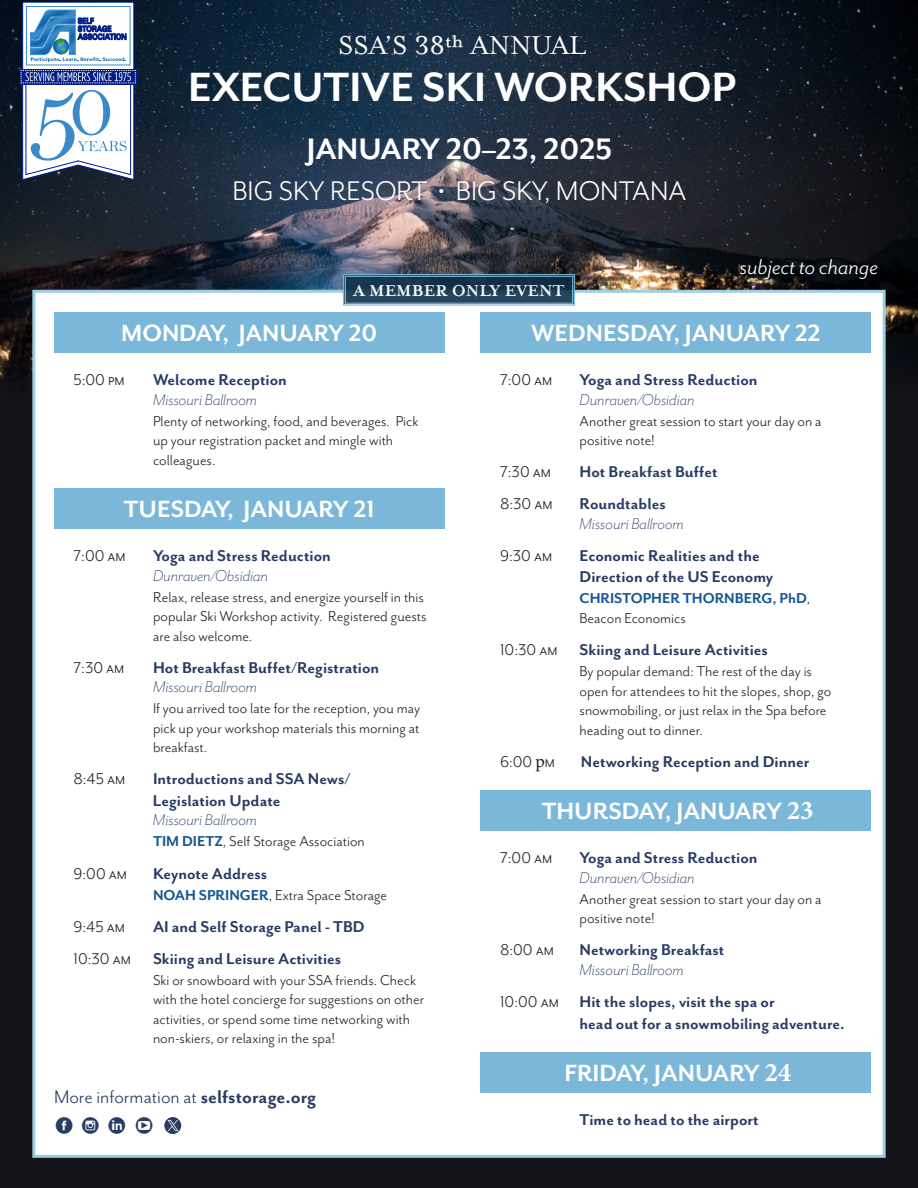
<style>
.page{position:relative;width:918px;height:1188px;background:#fff}
.page>*{position:absolute;margin:0;border:0;box-sizing:border-box;transform-origin:0 0}
.t1{font:700 47.1px "Mr Eaves San OT";color:#fff}
.t2{font:700 34.2px "Mr Eaves San OT";color:#fff}
.t3{font:31.05px "Mr Eaves San OT";color:#fff}
.t4{font:29.55px "Mrs Eaves OT";color:#fff}
.Day{font:700 27px "Mr Eaves San OT";color:#fff}
.t5{font:italic 24.75px "Mr Eaves San OT";color:#fff}
.t6{font:21px "Mr Eaves San OT";color:#283b63}
.t7{font:700 18.15px "Mrs Eaves OT";color:#fff}
.Agenda_Time{font:700 18px/21.6px "Mr Eaves San OT";color:#283b63}
.Room{font:italic 300 18px "Mr Eaves San OT";color:#283b63}
.Agenda_Time-2{font:18px "Mr Eaves San OT";color:#231f20}
.Event_Desc{font:16.5px/19.5px "Mr Eaves San OT";color:#231f20}
.Event_Desc-2{font:700 16.5px/19.5px "Mr Eaves San OT";color:#145692}
.s1{font-weight:700;color:#145692}
.s2{font-weight:400;color:#231f20}
.s3{font-weight:700}
.s4{font-family:"Minion Pro"}
</style>
<div class="page">
<div style="left:0;top:144px;width:918px;height:1044px;background:#14151a"></div>
<img style="left:0;top:0;width:917px;height:380px">
<svg style="left:20px;top:1px;width:117px;height:180px"></svg>
<div style="left:32px;top:290px;width:854px;height:868px;background:#fff;border:3px solid #9dcfe3"></div>
<div style="left:54px;top:312px;width:391px;height:41px;background:#7bb7d9"></div>
<div style="left:54px;top:488px;width:391px;height:41px;background:#7bb7d9"></div>
<div style="left:481px;top:312px;width:390px;height:41px;background:#7bb7d9"></div>
<div style="left:481px;top:791px;width:390px;height:40px;background:#7bb7d9"></div>
<div style="left:481px;top:1052px;width:390px;height:41px;background:#7bb7d9"></div>
<svg style="left:164px;top:1117px;width:17px;height:17px"></svg>
<svg style="left:342px;top:273px;width:234px;height:33px"></svg>
<div style="left:345px;top:276px;width:228px;height:27px;border:1px solid #7bb7d9"></div>
<p class="t4" style="left:338px;top:28px;width:249px">SSA’S 38TH ANNUAL</p>
<p class="t1" style="left:188px;top:60px;width:549px">EXECUTIVE SKI WORKSHOP</p>
<p class="t2" style="left:307px;top:130px;width:307px">JANUARY 20–23, 2025</p>
<p class="t3" style="left:233px;top:174px;width:455px">BIG SKY RESORT • BIG SKY, MONTANA</p>
<p class="t7" style="left:354px;top:280px;width:212px">A MEMBER ONLY EVENT</p>
<p class="t5" style="left:740px;top:253px;width:140px">subject to change</p>
<p class="Day" style="left:121px;top:318px;width:258px">MONDAY, JANUARY 20</p>
<p class="Agenda_Time-2" style="left:74px;top:370px;width:53px">5:00 pm</p>
<p class="Agenda_Time" style="left:153px;top:369px;width:135px">Welcome Reception</p>
<p class="Room" style="left:153px;top:389px;width:106px">Missouri Ballroom</p>
<p class="Event_Desc" style="left:153px;top:411px;width:267px">Plenty of networking, food, and beverages. Pick up your registration packet and mingle with colleagues.</p>
<p class="Day" style="left:124px;top:494px;width:253px">TUESDAY, JANUARY 21</p>
<p class="Agenda_Time-2" style="left:74px;top:546px;width:54px">7:00 am</p>
<p class="Agenda_Time" style="left:153px;top:545px;width:179px">Yoga and Stress Reduction</p>
<p class="Room" style="left:153px;top:565px;width:117px">Dunraven/Obsidian</p>
<p class="Event_Desc" style="left:153px;top:587px;width:275px">Relax, release stress, and energize yourself in this popular Ski Workshop activity. Registered guests are also welcome.</p>
<p class="Agenda_Time-2" style="left:74px;top:658px;width:52px">7:30 am</p>
<p class="Agenda_Time" style="left:153px;top:657px;width:228px">Hot Breakfast Buffet/Registration</p>
<p class="Room" style="left:153px;top:677px;width:106px">Missouri Ballroom</p>
<p class="Event_Desc" style="left:153px;top:699px;width:269px;text-align:justify">If you arrived too late for the reception, you may pick up your workshop materials this morning at breakfast.</p>
<p class="Agenda_Time-2" style="left:74px;top:769px;width:53px">8:45 am</p>
<p class="Agenda_Time" style="left:153px;top:768px;width:199px">Introductions and SSA News/<br>Legislation Update</p>
<p class="Room" style="left:153px;top:810px;width:106px">Missouri Ballroom</p>
<p class="Event_Desc" style="left:153px;top:832px;width:213px"><span class="s1">TIM DIETZ</span>, Self Storage Association</p>
<p class="Agenda_Time-2" style="left:74px;top:863px;width:55px">9:00 am</p>
<p class="Agenda_Time" style="left:153px;top:862px;width:116px">Keynote Address</p>
<p class="Event_Desc" style="left:153px;top:885px;width:236px"><span class="s1">NOAH SPRINGER</span>, Extra Space Storage</p>
<p class="Agenda_Time-2" style="left:74px;top:916px;width:53px">9:45 am</p>
<p class="Agenda_Time" style="left:153px;top:916px;width:213px">AI and Self Storage Panel - TBD</p>
<p class="Agenda_Time" style="left:74px;top:948px;width:269px"><span class="s2">10:30 am</span> Skiing and Leisure Activities</p>
<p class="Event_Desc" style="left:153px;top:970px;width:273px">Ski or snowboard with your SSA friends. Check with the hotel concierge for suggestions on other activities, or spend some time networking with non-skiers, or relaxing in the spa!</p>
<p class="t6" style="left:54px;top:1085px;width:264px">More information at <span class="s3">selfstorage.org</span></p>
<p class="Day" style="left:531px;top:318px;width:291px">WEDNESDAY, JANUARY 22</p>
<p class="Agenda_Time-2" style="left:500px;top:370px;width:54px">7:00 am</p>
<p class="Agenda_Time" style="left:580px;top:369px;width:179px">Yoga and Stress Reduction</p>
<p class="Room" style="left:580px;top:389px;width:117px">Dunraven/Obsidian</p>
<p class="Event_Desc" style="left:580px;top:411px;width:244px">Another great session to start your day on a positive note!</p>
<p class="Agenda_Time-2" style="left:500px;top:462px;width:52px">7:30 am</p>
<p class="Agenda_Time" style="left:580px;top:461px;width:140px">Hot Breakfast Buffet</p>
<p class="Agenda_Time-2" style="left:500px;top:494px;width:54px">8:30 am</p>
<p class="Agenda_Time" style="left:580px;top:493px;width:88px">Roundtables</p>
<p class="Room" style="left:580px;top:514px;width:106px">Missouri Ballroom</p>
<p class="Agenda_Time-2" style="left:500px;top:546px;width:54px">9:30 am</p>
<p class="Agenda_Time" style="left:580px;top:545px;width:195px">Economic Realities and the<br>Direction of the US Economy</p>
<p class="Event_Desc-2" style="left:580px;top:589px;width:232px">CHRISTOPHER THORNBERG, PhD<span class="s2">,<br>Beacon Economics</span></p>
<p class="Agenda_Time" style="left:500px;top:639px;width:269px"><span class="s2">10:30 am</span> Skiing and Leisure Activities</p>
<p class="Event_Desc" style="left:580px;top:662px;width:253px">By popular demand: The rest of the day is open for attendees to hit the slopes, shop, go snowmobiling, or just relax in the Spa before heading out to dinner.</p>
<p class="Agenda_Time-2" style="left:500px;top:751px;width:56px">6:00 <span class="s4">p</span>m</p>
<p class="Agenda_Time" style="left:581px;top:751px;width:230px">Networking Reception and Dinner</p>
<p class="Day" style="left:542px;top:796px;width:274px">THURSDAY, JANUARY <span class="s4">23</span></p>
<p class="Agenda_Time-2" style="left:500px;top:848px;width:54px">7:00 am</p>
<p class="Agenda_Time" style="left:580px;top:847px;width:179px">Yoga and Stress Reduction</p>
<p class="Room" style="left:580px;top:868px;width:117px">Dunraven/Obsidian</p>
<p class="Event_Desc" style="left:580px;top:889px;width:244px">Another great session to start your day on a positive note!</p>
<p class="Agenda_Time-2" style="left:500px;top:940px;width:55px">8:00 am</p>
<p class="Agenda_Time" style="left:580px;top:939px;width:146px">Networking Breakfast</p>
<p class="Room" style="left:580px;top:960px;width:106px">Missouri Ballroom</p>
<p class="Agenda_Time" style="left:580px;top:991px;width:267px;text-indent:-80px"><span class="s2">10:00 am</span> Hit the slopes, visit the spa or<br>head out for a snowmobiling adventure.</p>
<p class="Day" style="left:565px;top:1058px;width:228px">FRIDAY, JANUARY <span class="s4">24</span></p>
<p class="Agenda_Time" style="left:580px;top:1109px;width:181px">Time to head to the airport</p>
</div>
